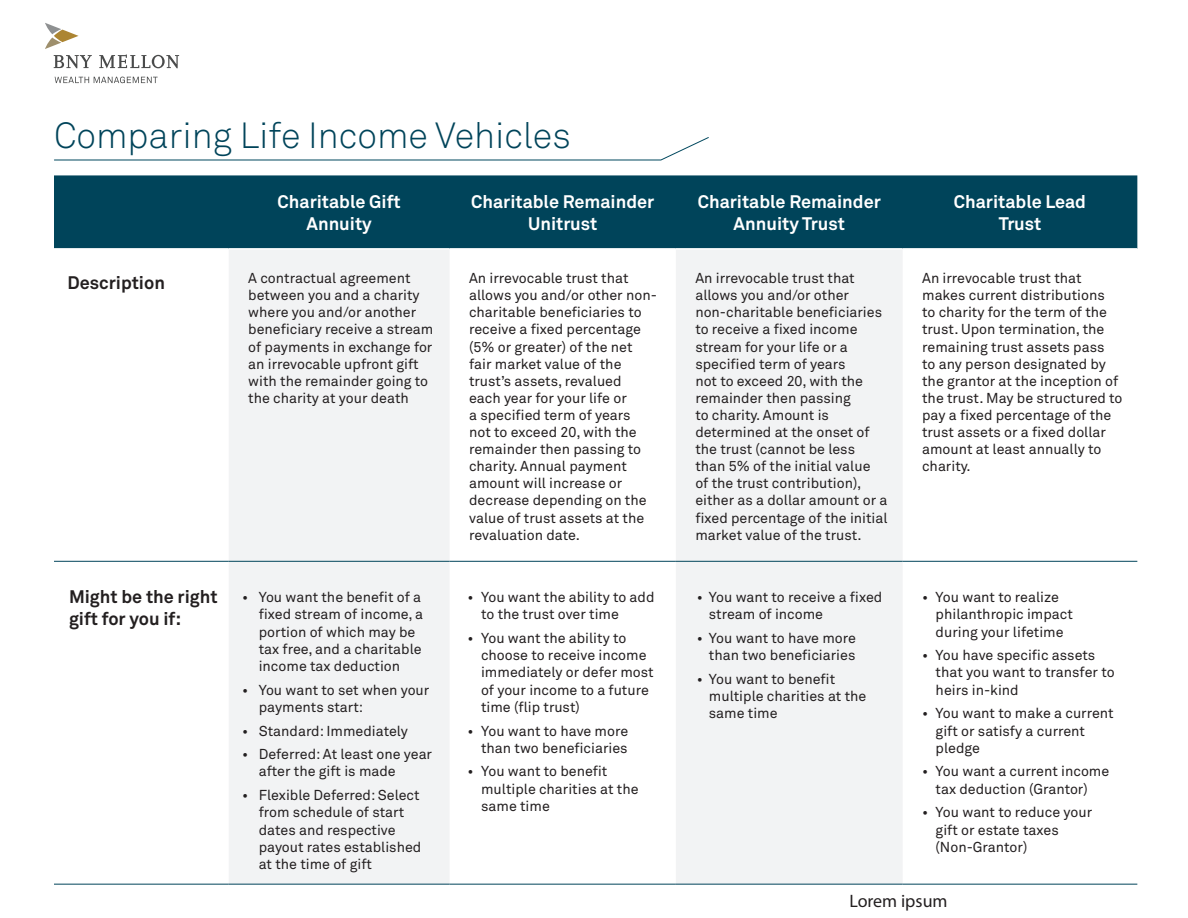
<style>
.page{position:relative;width:1188px;height:918px;background:#fff}
.page>*{position:absolute;margin:0;border:0;box-sizing:border-box;transform-origin:0 0}
.t1{font:36px "Akkurat Light Pro";color:#00445a}
.t2{font:700 18px/21.6px "Akkurat Pro";color:#fff;text-align:center}
.t3{font:700 18px/21.6px "Akkurat Pro";color:#231f20}
.t4{font:18px "Myriad Pro";color:#231f20}
.t5{font:14.25px/17.1px "Akkurat Pro";color:#231f20}
</style>
<div class="page">
<svg style="left:55px;top:77px;width:103px;height:6px"></svg>
<svg style="left:54px;top:55px;width:125px;height:13px"></svg>
<svg style="left:45px;top:23px;width:34px;height:26px"></svg>
<svg style="left:54px;top:137px;width:655px;height:24px"></svg>
<div style="left:54px;top:175px;width:1083px;height:73px;background:#00445a"></div>
<svg style="left:229px;top:250px;width:674px;height:634px;fill:#f2f3f4"></svg>
<hr style="left:54px;top:561px;width:175px;height:1px;background:#00445a">
<hr style="left:229px;top:561px;width:221px;height:1px;background:#00445a">
<hr style="left:450px;top:561px;width:226px;height:1px;background:#00445a">
<hr style="left:676px;top:561px;width:227px;height:1px;background:#00445a">
<hr style="left:903px;top:561px;width:234px;height:1px;background:#00445a">
<hr style="left:54px;top:884px;width:175px;height:1px;background:#00445a">
<hr style="left:229px;top:884px;width:221px;height:1px;background:#00445a">
<hr style="left:450px;top:884px;width:226px;height:1px;background:#00445a">
<hr style="left:676px;top:884px;width:227px;height:1px;background:#00445a">
<hr style="left:903px;top:884px;width:234px;height:1px;background:#00445a">
<h1 class="t1" style="left:54px;top:114px;width:518px">Comparing Life Income Vehicles</h1>
<p class="t2" style="left:278px;top:191px;width:125px">Charitable Gift<br>Annuity</p>
<p class="t2" style="left:471px;top:191px;width:185px">Charitable Remainder<br>Unitrust</p>
<p class="t2" style="left:698px;top:191px;width:185px">Charitable Remainder<br>Annuity Trust</p>
<p class="t2" style="left:954px;top:191px;width:134px">Charitable Lead<br>Trust</p>
<p class="t3" style="left:68px;top:272px;width:99px">Description</p>
<p class="t5" style="left:248px;top:270px;width:187px">A contractual agreement between you and a charity where you and/or another beneficiary receive a stream of payments in exchange for an irrevocable upfront gift with the remainder going to the charity at your death</p>
<p class="t5" style="left:469px;top:270px;width:189px">An irrevocable trust that allows you and/or other non&shy;charitable beneficiaries to receive a fixed percentage (5% or greater) of the net fair market value of the trust’s assets, revalued<br>each year for your life or<br>a specified term of years<br>not to exceed 20, with the remainder then passing to charity. Annual payment amount will increase or decrease depending on the value of trust assets at the revaluation date.</p>
<p class="t5" style="left:695px;top:270px;width:194px">An irrevocable trust that allows you and/or other non-charitable beneficiaries to receive a fixed income stream for your life or a specified term of years<br>not to exceed 20, with the remainder then passing<br>to charity. Amount is determined at the onset of the trust (cannot be less than 5% of the initial value<br>of the trust contribution), either as a dollar amount or a fixed percentage of the initial market value of the trust.</p>
<p class="t5" style="left:922px;top:270px;width:202px">An irrevocable trust that makes current distributions<br>to charity for the term of the trust. Upon termination, the remaining trust assets pass<br>to any person designated by the grantor at the inception of the trust. May be structured to pay a fixed percentage of the trust assets or a fixed dollar amount at least annually to charity.</p>
<p class="t3" style="left:69px;top:586px;width:150px">Might be the right gift for you if:</p>
<p class="t5" style="left:259px;top:589px;width:166px;text-indent:-17px">• You want the benefit of a fixed stream of income, a portion of which may be tax free, and a charitable income tax deduction</p>
<p class="t5" style="left:259px;top:681px;width:172px;text-indent:-17px">• You want to set when your payments start:</p>
<p class="t5" style="left:242px;top:722px;width:167px">• Standard: Immediately</p>
<p class="t5" style="left:259px;top:746px;width:175px;text-indent:-17px">• Deferred: At least one year after the gift is made</p>
<p class="t5" style="left:259px;top:787px;width:164px;text-indent:-17px">• Flexible Deferred: Select from schedule of start dates and respective payout rates established at the time of gift</p>
<p class="t5" style="left:481px;top:589px;width:175px;text-indent:-13px">• You want the ability to add to the trust over time</p>
<p class="t5" style="left:481px;top:630px;width:174px;text-indent:-13px">• You want the ability to choose to receive income immediately or defer most of your income to a future time (flip trust)</p>
<p class="t5" style="left:468px;top:722px;width:162px;text-align:right">• You want to have more than two beneficiaries</p>
<p class="t5" style="left:481px;top:763px;width:159px;text-indent:-13px">• You want to benefit multiple charities at the same time</p>
<p class="t5" style="left:709px;top:589px;width:175px;text-indent:-12px">• You want to receive a fixed stream of income</p>
<p class="t5" style="left:697px;top:630px;width:161px;text-align:right">• You want to have more than two beneficiaries</p>
<p class="t5" style="left:709px;top:671px;width:159px;text-indent:-12px">• You want to benefit multiple charities at the same time</p>
<p class="t5" style="left:936px;top:589px;width:139px;text-indent:-13px">• You want to realize philanthropic impact during your lifetime</p>
<p class="t5" style="left:936px;top:647px;width:180px;text-indent:-13px">• You have specific assets that you want to transfer to heirs in-kind</p>
<p class="t5" style="left:936px;top:705px;width:180px;text-indent:-13px">• You want to make a current gift or satisfy a current pledge</p>
<p class="t5" style="left:922px;top:763px;width:189px;text-align:center">• You want a current income tax deduction (Grantor)</p>
<p class="t5" style="left:936px;top:804px;width:158px;text-indent:-13px">• You want to reduce your gift or estate taxes (Non-Grantor)</p>
<p class="t4" style="left:849px;top:890px;width:100px">Lorem ipsum</p>
</div>
